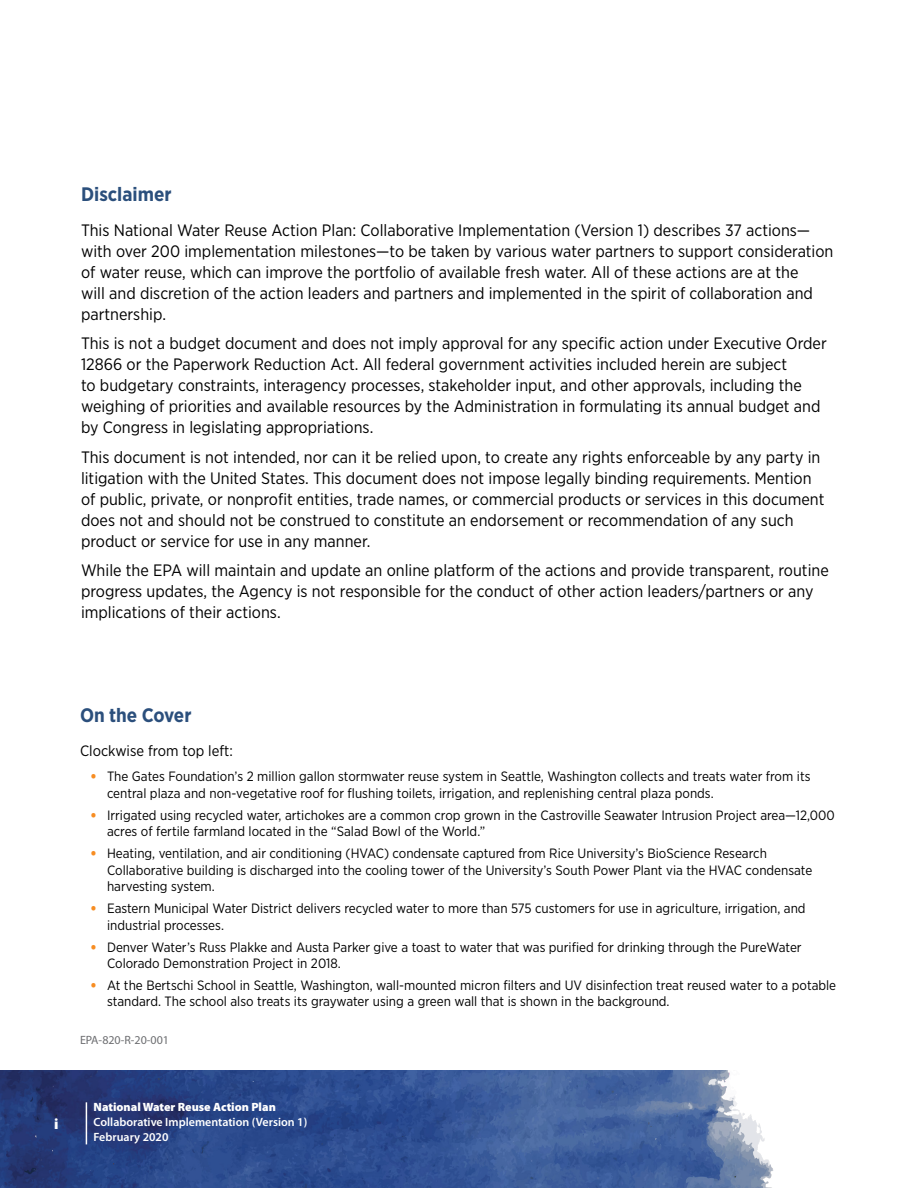
<style>
.page{position:relative;width:918px;height:1188px;background:#fff}
.page>*{position:absolute;margin:0;border:0;box-sizing:border-box;transform-origin:0 0}
.H3{font:700 19.5px "Gotham Narrow";color:#2b4f7c}
.body-large{font:16.5px/21px "Gotham Narrow";color:#000}
.body{font:15px "Gotham Narrow";color:#000}
.t1{font:900 15px "Myriad Pro";color:#fff}
.t2{font:13.5px/16.5px "Gotham Narrow";color:#000}
.t3{font:600 12px/15px "Myriad Pro";color:#fff}
.t4{font:900 12px "Myriad Pro";color:#fff}
.page_number{font:12px "Myriad Pro";color:#6d6e71}
.s1{font-weight:900;color:#f78d22}
</style>
<div class="page">
<img style="left:0;top:1070px;width:774px;height:118px">
<hr style="left:86px;top:1102px;width:1px;height:42px;background:#fff">
<p class="H3" style="left:81px;top:182px;width:92px">Disclaimer</p>
<p class="body-large" style="left:81px;top:219px;width:754px">This National Water Reuse Action Plan: Collaborative Implementation (Version 1) describes 37 actions— with over 200 implementation milestones—to be taken by various water partners to support consideration of water reuse, which can improve the portfolio of available fresh water. All of these actions are at the<br>will and discretion of the action leaders and partners and implemented in the spirit of collaboration and partnership.</p>
<p class="body-large" style="left:81px;top:333px;width:747px">This is not a budget document and does not imply approval for any specific action under Executive Order 12866 or the Paperwork Reduction Act. All federal government activities included herein are subject<br>to budgetary constraints, interagency processes, stakeholder input, and other approvals, including the weighing of priorities and available resources by the Administration in formulating its annual budget and by Congress in legislating appropriations.</p>
<p class="body-large" style="left:81px;top:446px;width:745px">This document is not intended, nor can it be relied upon, to create any rights enforceable by any party in litigation with the United States. This document does not impose legally binding requirements. Mention of public, private, or nonprofit entities, trade names, or commercial products or services in this document does not and should not be construed to constitute an endorsement or recommendation of any such product or service for use in any manner.</p>
<p class="body-large" style="left:81px;top:560px;width:749px">While the EPA will maintain and update an online platform of the actions and provide transparent, routine progress updates, the Agency is not responsible for the conduct of other action leaders/partners or any implications of their actions.</p>
<p class="H3" style="left:80px;top:702px;width:113px">On the Cover</p>
<p class="body" style="left:80px;top:742px;width:154px">Clockwise from top left:</p>
<p class="t2" style="left:107px;top:768px;width:705px;text-indent:-16px"><span class="s1">•</span> The Gates Foundation’s 2 million gallon stormwater reuse system in Seattle, Washington collects and treats water from its central plaza and non-vegetative roof for flushing toilets, irrigation, and replenishing central plaza ponds.</p>
<p class="t2" style="left:107px;top:807px;width:729px;text-indent:-16px"><span class="s1">•</span> Irrigated using recycled water, artichokes are a common crop grown in the Castroville Seawater Intrusion Project area—12,000 acres of fertile farmland located in the “Salad Bowl of the World.”</p>
<p class="t2" style="left:107px;top:845px;width:707px;text-indent:-16px"><span class="s1">•</span> Heating, ventilation, and air conditioning (HVAC) condensate captured from Rice University’s BioScience Research<br>Collaborative building is discharged into the cooling tower of the University’s South Power Plant via the HVAC condensate harvesting system.</p>
<p class="t2" style="left:107px;top:900px;width:700px;text-indent:-16px"><span class="s1">•</span> Eastern Municipal Water District delivers recycled water to more than 575 customers for use in agriculture, irrigation, and industrial processes.</p>
<p class="t2" style="left:107px;top:938px;width:696px;text-indent:-16px"><span class="s1">•</span> Denver Water’s Russ Plakke and Austa Parker give a toast to water that was purified for drinking through the PureWater<br>Colorado Demonstration Project in 2018.</p>
<p class="t2" style="left:107px;top:977px;width:731px;text-indent:-16px"><span class="s1">•</span> At the Bertschi School in Seattle, Washington, wall-mounted micron filters and UV disinfection treat reused water to a potable standard. The school also treats its graywater using a green wall that is shown in the background.</p>
<p class="page_number" style="left:80px;top:1033px;width:91px">EPA-820-R-20-001</p>
<p class="t1" style="left:54px;top:1115px;width:6px">i</p>
<p class="t4" style="left:94px;top:1100px;width:184px">National Water Reuse Action Plan</p>
<p class="t3" style="left:94px;top:1115px;width:215px">Collaborative Implementation (Version 1)<br>February 2020</p>
</div>
